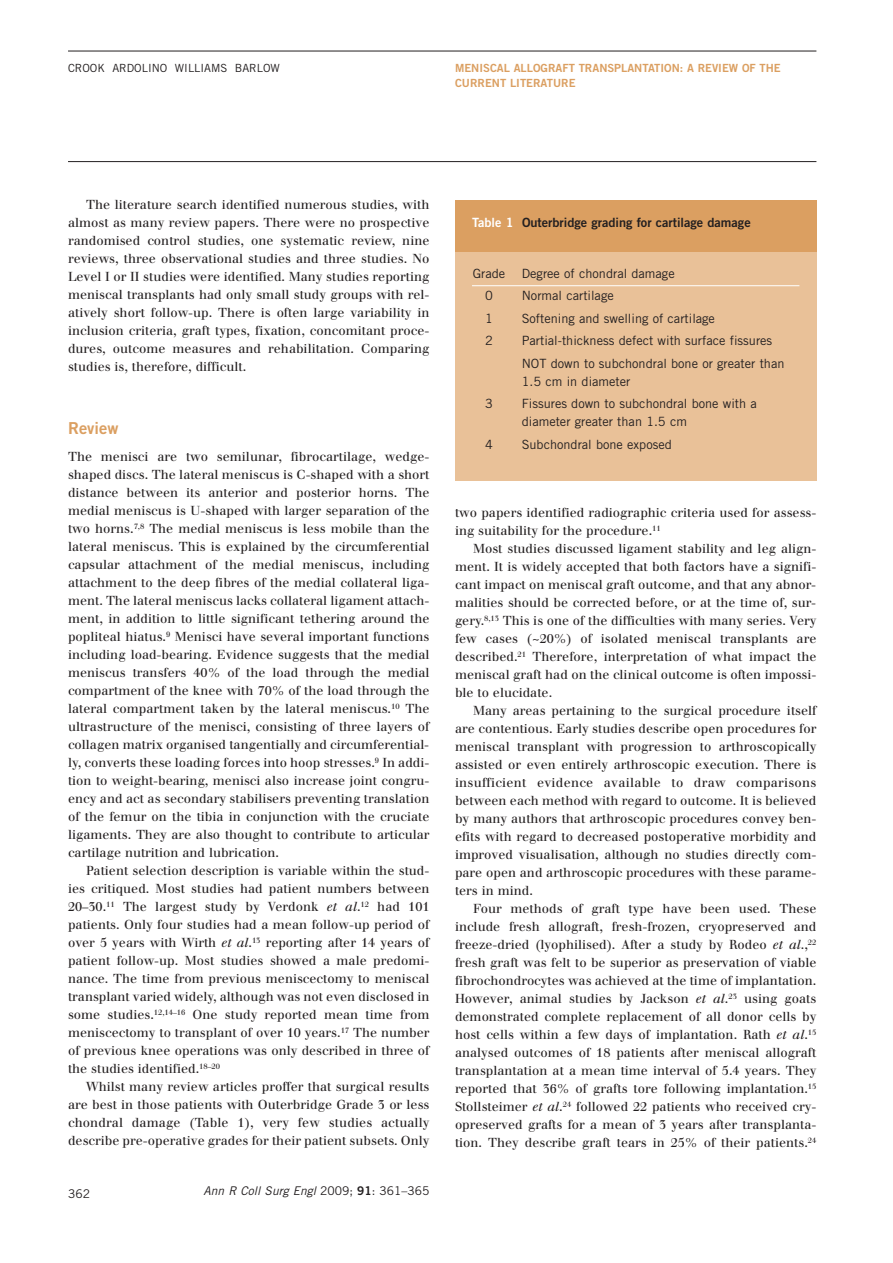
<style>
.page{position:relative;width:893px;height:1263px;background:#fff}
.page>*{position:absolute;margin:0;border:0;box-sizing:border-box;transform-origin:0 0}
.t1{font:16.5px "Trade Gothic Bold Two";color:#db9f61}
.t2{font:12.75px/18px "Walbaum";color:#231f20;text-align:justify}
.t3{font:12.75px/22.5px "Trade Gothic";color:#231f20}
.t4{font:12.75px "Trade Gothic Bold Two";color:#231f20}
.t5{font:italic 12px "Trade Gothic";letter-spacing:.005em;color:#231f20}
.t6{font:12px "Trade Gothic";color:#231f20}
.t7{font:11.25px/15px "Trade Gothic Bold Two";color:#db9f61}
.t8{font:11.25px "Trade Gothic";color:#231f20}
.s1{font-style:italic}
.s2{font-style:normal}
.s3{font-family:"Trade Gothic Bold Two";font-style:normal}
.s4{color:#fff}
</style>
<div class="page">
<hr style="left:68px;top:161px;width:748px;height:1px;background:#231f20">
<hr style="left:68px;top:51px;width:748px;height:1px;background:#231f20">
<div style="left:455px;top:252px;width:361px;height:228px;background:#e9c198"></div>
<hr style="left:472px;top:285px;width:327px;height:1px;background:#fff">
<div style="left:455px;top:200px;width:361px;height:51px;background:#db9f61"></div>
<p class="t8" style="left:68px;top:64px;width:213px">CROOK ARDOLINO WILLIAMS BARLOW</p>
<p class="t7" style="left:455px;top:61px;width:327px">MENISCAL ALLOGRAFT TRANSPLANTATION: A REVIEW OF THE<br>CURRENT LITERATURE</p>
<p class="t2" style="left:68px;top:197px;width:363px;text-indent:18px">The literature search identified numerous studies, with almost as many review papers. There were no prospective randomised control studies, one systematic review, nine reviews, three observational studies and three studies. No Level I or II studies were identified. Many studies reporting meniscal transplants had only small study groups with rel&shy;atively short follow-up. There is often large variability in inclusion criteria, graft types, fixation, concomitant proce&shy;dures, outcome measures and rehabilitation. Comparing studies is, therefore, difficult.</p>
<p class="t1" style="left:68px;top:422px;width:52px">Review</p>
<p class="t2" style="left:68px;top:449px;width:363px">The menisci are two semilunar, fibrocartilage, wedge&shy;shaped discs. The lateral meniscus is C-shaped with a short distance between its anterior and posterior horns. The medial meniscus is U-shaped with larger separation of the two horns.<sup>7,8</sup> The medial meniscus is less mobile than the lateral meniscus. This is explained by the circumferential capsular attachment of the medial meniscus, including attachment to the deep fibres of the medial collateral liga&shy;ment. The lateral meniscus lacks collateral ligament attach&shy;ment, in addition to little significant tethering around the popliteal hiatus.<sup>9</sup> Menisci have several important functions including load-bearing. Evidence suggests that the medial meniscus transfers 40% of the load through the medial compartment of the knee with 70% of the load through the lateral compartment taken by the lateral meniscus.<sup>10</sup> The ultrastructure of the menisci, consisting of three layers of collagen matrix organised tangentially and circumferential&shy;ly, converts these loading forces into hoop stresses.<sup>9</sup> In addi&shy;tion to weight-bearing, menisci also increase joint congru&shy;ency and act as secondary stabilisers preventing translation of the femur on the tibia in conjunction with the cruciate ligaments. They are also thought to contribute to articular cartilage nutrition and lubrication.</p>
<p class="t2" style="left:68px;top:863px;width:363px;text-indent:18px">Patient selection description is variable within the stud&shy;ies critiqued. Most studies had patient numbers between 20–30.<sup>11</sup> The largest study by Verdonk <span class="s1">et al</span>.<sup>12</sup> had 101 patients. Only four studies had a mean follow-up period of over 5 years with Wirth <span class="s1">et al</span>.<sup>13</sup> reporting after 14 years of patient follow-up. Most studies showed a male predomi&shy;nance. The time from previous meniscectomy to meniscal transplant varied widely, although was not even disclosed in some studies.<sup>12,14–16</sup> One study reported mean time from meniscectomy to transplant of over 10 years.<sup>17</sup> The number of previous knee operations was only described in three of the studies identified.<sup>18–20</sup></p>
<p class="t2" style="left:68px;top:1079px;width:363px;text-indent:18px">Whilst many review articles proffer that surgical results are best in those patients with Outerbridge Grade 3 or less chondral damage (Table 1), very few studies actually describe pre-operative grades for their patient subsets. Only</p>
<p class="t6" style="left:68px;top:1190px;width:23px">362</p>
<p class="t5" style="left:203px;top:1186px;width:227px">Ann R Coll Surg Engl <span class="s2">2009;</span> <span class="s3">91</span><span class="s2">: 361–365</span></p>
<p class="t4" style="left:472px;top:217px;width:280px"><span class="s4">Table 1</span> Outerbridge grading for cartilage damage</p>
<p class="t3" style="left:473px;top:263px;width:34px">Grade</p>
<p class="t3" style="left:522px;top:263px;width:154px">Degree of chondral damage</p>
<p class="t3" style="left:485px;top:286px;width:9px">0</p>
<p class="t3" style="left:522px;top:286px;width:93px">Normal cartilage</p>
<p class="t3" style="left:485px;top:308px;width:9px">1</p>
<p class="t3" style="left:522px;top:308px;width:195px">Softening and swelling of cartilage</p>
<p class="t3" style="left:485px;top:331px;width:9px">2</p>
<p class="t3" style="left:522px;top:331px;width:264px">Partial-thickness defect with surface fissures<br>NOT down to subchondral bone or greater than</p>
<p class="t3" style="left:522px;top:371px;width:110px">1.5 cm in diameter</p>
<p class="t3" style="left:485px;top:394px;width:9px">3</p>
<p class="t3" style="left:522px;top:396px;width:237px;line-height:18px">Fissures down to subchondral bone with a diameter greater than 1.5 cm</p>
<p class="t3" style="left:485px;top:434px;width:9px">4</p>
<p class="t3" style="left:522px;top:434px;width:152px">Subchondral bone exposed</p>
<p class="t2" style="left:455px;top:504px;width:363px">two papers identified radiographic criteria used for assess&shy;ing suitability for the procedure.<sup>11</sup></p>
<p class="t2" style="left:455px;top:540px;width:363px;text-indent:18px">Most studies discussed ligament stability and leg align&shy;ment. It is widely accepted that both factors have a signifi&shy;cant impact on meniscal graft outcome, and that any abnor&shy;malities should be corrected before, or at the time of, sur&shy;gery.<sup>8,13</sup> This is one of the difficulties with many series. Very few cases (~20%) of isolated meniscal transplants are described.<sup>21</sup> Therefore, interpretation of what impact the meniscal graft had on the clinical outcome is often impossi&shy;ble to elucidate.</p>
<p class="t2" style="left:455px;top:702px;width:363px;text-indent:18px">Many areas pertaining to the surgical procedure itself are contentious. Early studies describe open procedures for meniscal transplant with progression to arthroscopically assisted or even entirely arthroscopic execution. There is insufficient evidence available to draw comparisons between each method with regard to outcome. It is believed by many authors that arthroscopic procedures convey ben&shy;efits with regard to decreased postoperative morbidity and improved visualisation, although no studies directly com&shy;pare open and arthroscopic procedures with these parame&shy;ters in mind.</p>
<p class="t2" style="left:455px;top:900px;width:363px;text-indent:18px">Four methods of graft type have been used. These include fresh allograft, fresh-frozen, cryopreserved and freeze-dried (lyophilised). After a study by Rodeo <span class="s1">et al</span>.,<sup>22 </sup>fresh graft was felt to be superior as preservation of viable fibrochondrocytes was achieved at the time of implantation.<br>However, animal studies by Jackson <span class="s1">et al</span>.<sup>23</sup> using goats demonstrated complete replacement of all donor cells by host cells within a few days of implantation. Rath <span class="s1">et al</span>.<sup>15 </sup>analysed outcomes of 18 patients after meniscal allograft transplantation at a mean time interval of 5.4 years. They reported that 36% of grafts tore following implantation.<sup>15<br></sup>Stollsteimer <span class="s1">et al</span>.<sup>24</sup> followed 22 patients who received cry&shy;opreserved grafts for a mean of 3 years after transplanta&shy;tion. They describe graft tears in 25% of their patients.<sup>24</sup></p>
</div>
